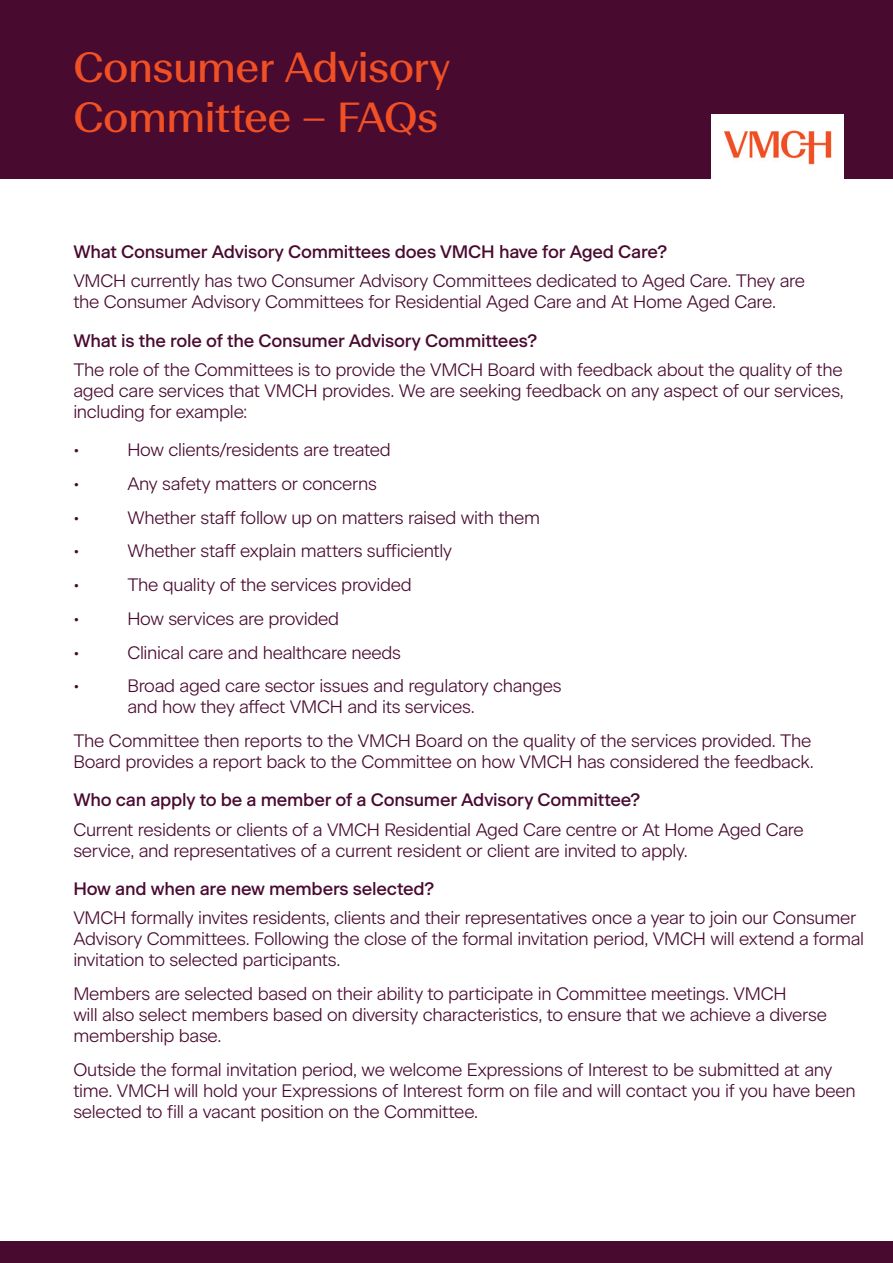
<style>
.page{position:relative;width:893px;height:1263px;background:#fff}
.page>*{position:absolute;margin:0;border:0;box-sizing:border-box;transform-origin:0 0}
.t1{font:42px/50.4px "Beausite Fit";letter-spacing:-.02em;color:#f05024}
.t2{font:300 18px/21px "Beausite Classic";letter-spacing:-.015em;color:#490a30}
.t3{font:500 18px "Beausite Classic";letter-spacing:-.01em;color:#490a30}
</style>
<div class="page">
<div style="left:0;top:0;width:893px;height:179px;background:#490a30"></div>
<div style="left:0;top:1242px;width:893px;height:21px;background:#490a30"></div>
<div style="left:711px;top:114px;width:132px;height:1107px;background:#fff"></div>
<img style="left:724px;top:130px;width:108px;height:35px">
<p class="t1" style="left:73px;top:39px;width:378px">Consumer Advisory<br>Committee – FAQs</p>
<p class="t3" style="left:73px;top:238px;width:596px">What Consumer Advisory Committees does VMCH have for Aged Care?</p>
<p class="t2" style="left:73px;top:269px;width:733px">VMCH currently has two Consumer Advisory Committees dedicated to Aged Care. They are the Consumer Advisory Committees for Residential Aged Care and At Home Aged Care.</p>
<p class="t3" style="left:73px;top:326px;width:466px">What is the role of the Consumer Advisory Committees?</p>
<p class="t2" style="left:73px;top:358px;width:772px;text-align:justify">The role of the Committees is to provide the VMCH Board with feedback about the quality of the aged care services that VMCH provides. We are seeking feedback on any aspect of our services, including for example:</p>
<p class="t2" style="left:73px;top:438px;width:8px">•</p>
<p class="t2" style="left:127px;top:438px;width:265px">How clients/residents are treated</p>
<p class="t2" style="left:73px;top:471px;width:8px">•</p>
<p class="t2" style="left:127px;top:471px;width:251px">Any safety matters or concerns</p>
<p class="t2" style="left:73px;top:505px;width:8px">•</p>
<p class="t2" style="left:127px;top:505px;width:414px">Whether staff follow up on matters raised with them</p>
<p class="t2" style="left:73px;top:539px;width:8px">•</p>
<p class="t2" style="left:127px;top:539px;width:326px">Whether staff explain matters sufficiently</p>
<p class="t2" style="left:73px;top:573px;width:8px">•</p>
<p class="t2" style="left:127px;top:573px;width:286px">The quality of the services provided</p>
<p class="t2" style="left:73px;top:606px;width:8px">•</p>
<p class="t2" style="left:127px;top:606px;width:213px">How services are provided</p>
<p class="t2" style="left:73px;top:640px;width:8px">•</p>
<p class="t2" style="left:127px;top:640px;width:275px">Clinical care and healthcare needs</p>
<p class="t2" style="left:73px;top:674px;width:8px">•</p>
<p class="t2" style="left:127px;top:674px;width:436px">Broad aged care sector issues and regulatory changes and how they affect VMCH and its services.</p>
<p class="t2" style="left:73px;top:729px;width:742px">The Committee then reports to the VMCH Board on the quality of the services provided. The<br>Board provides a report back to the Committee on how VMCH has considered the feedback.</p>
<p class="t3" style="left:73px;top:786px;width:569px">Who can apply to be a member of a Consumer Advisory Committee?</p>
<p class="t2" style="left:73px;top:817px;width:732px">Current residents or clients of a VMCH Residential Aged Care centre or At Home Aged Care service, and representatives of a current resident or client are invited to apply.</p>
<p class="t3" style="left:73px;top:875px;width:363px">How and when are new members selected?</p>
<p class="t2" style="left:73px;top:906px;width:792px">VMCH formally invites residents, clients and their representatives once a year to join our Consumer<br>Advisory Committees. Following the close of the formal invitation period, VMCH will extend a formal invitation to selected participants.</p>
<p class="t2" style="left:73px;top:981px;width:755px">Members are selected based on their ability to participate in Committee meetings. VMCH<br>will also select members based on diversity characteristics, to ensure that we achieve a diverse membership base.</p>
<p class="t2" style="left:73px;top:1057px;width:784px">Outside the formal invitation period, we welcome Expressions of Interest to be submitted at any time. VMCH will hold your Expressions of Interest form on file and will contact you if you have been selected to fill a vacant position on the Committee.</p>
</div>
